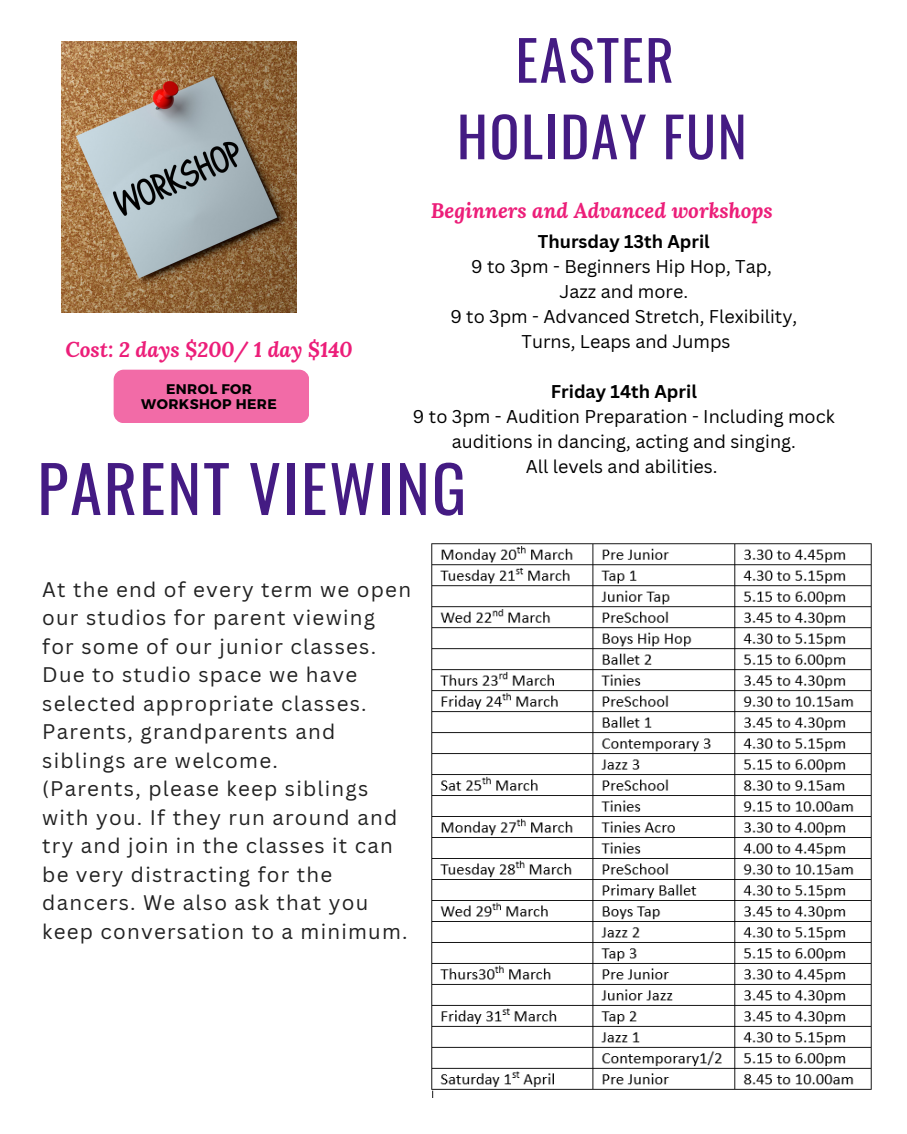
<style>
.page{position:relative;width:907px;height:1134px;background:#fff}
.page>*{position:absolute;margin:0;border:0;box-sizing:border-box;transform-origin:0 0}
.t1{font:64.2px "Oswald";letter-spacing:.03em;color:#441b83}
.t2{font:55.1px/76.5px "Oswald";letter-spacing:.03em;color:#441b83;text-align:center}
.t3{font:italic 700 20.9px "Lora";color:#ec1e79}
.t4{font:20.6px/28.5px "Canva Sans";letter-spacing:.06em;color:#222}
.t5{font:18px/25px "Canva Sans";color:#000;text-align:center}
.t6{font:700 18px "Canva Sans";color:#000}
.t7{font:700 14px/15px "Montserrat";letter-spacing:.03em;color:#000;text-align:center}
</style>
<div class="page">
<div style="left:114px;top:370px;width:195px;height:53px;background:#f26ba7;border-radius:10px"></div>
<img style="left:61px;top:42px;width:236px;height:270px">
<img style="left:431px;top:543px;width:441px;height:555px">
<h2 class="t2" style="left:457px;top:20px;width:291px">EASTER<br>HOLIDAY FUN</h2>
<p class="t3" style="left:431px;top:197px;width:344px">Beginners and Advanced workshops</p>
<p class="t6" style="left:538px;top:229px;width:174px">Thursday 13th April</p>
<p class="t5" style="left:450px;top:253px;width:348px">9 to 3pm - Beginners Hip Hop, Tap,<br>Jazz and more.<br>9 to 3pm - Advanced Stretch, Flexibility,<br>Turns, Leaps and Jumps</p>
<p class="t6" style="left:551px;top:379px;width:148px">Friday 14th April</p>
<p class="t5" style="left:413px;top:404px;width:423px">9 to 3pm - Audition Preparation - Including mock auditions in dancing, acting and singing.<br>All levels and abilities.</p>
<p class="t3" style="left:65px;top:336px;width:289px">Cost: 2 days $200/ 1 day $140</p>
<p class="t7" style="left:141px;top:381px;width:137px">ENROL FOR<br>WORKSHOP HERE</p>
<h1 class="t1" style="left:37px;top:438px;width:430px">PARENT VIEWING</h1>
<p class="t4" style="left:42px;top:575px;width:370px">At the end of every term we open our studios for parent viewing for some of our junior classes.<br>Due to studio space we have selected appropriate classes.<br>Parents, grandparents and siblings are welcome.<br>(Parents, please keep siblings with you. If they run around and try and join in the classes it can be very distracting for the dancers. We also ask that you keep conversation to a minimum.</p>
</div>
